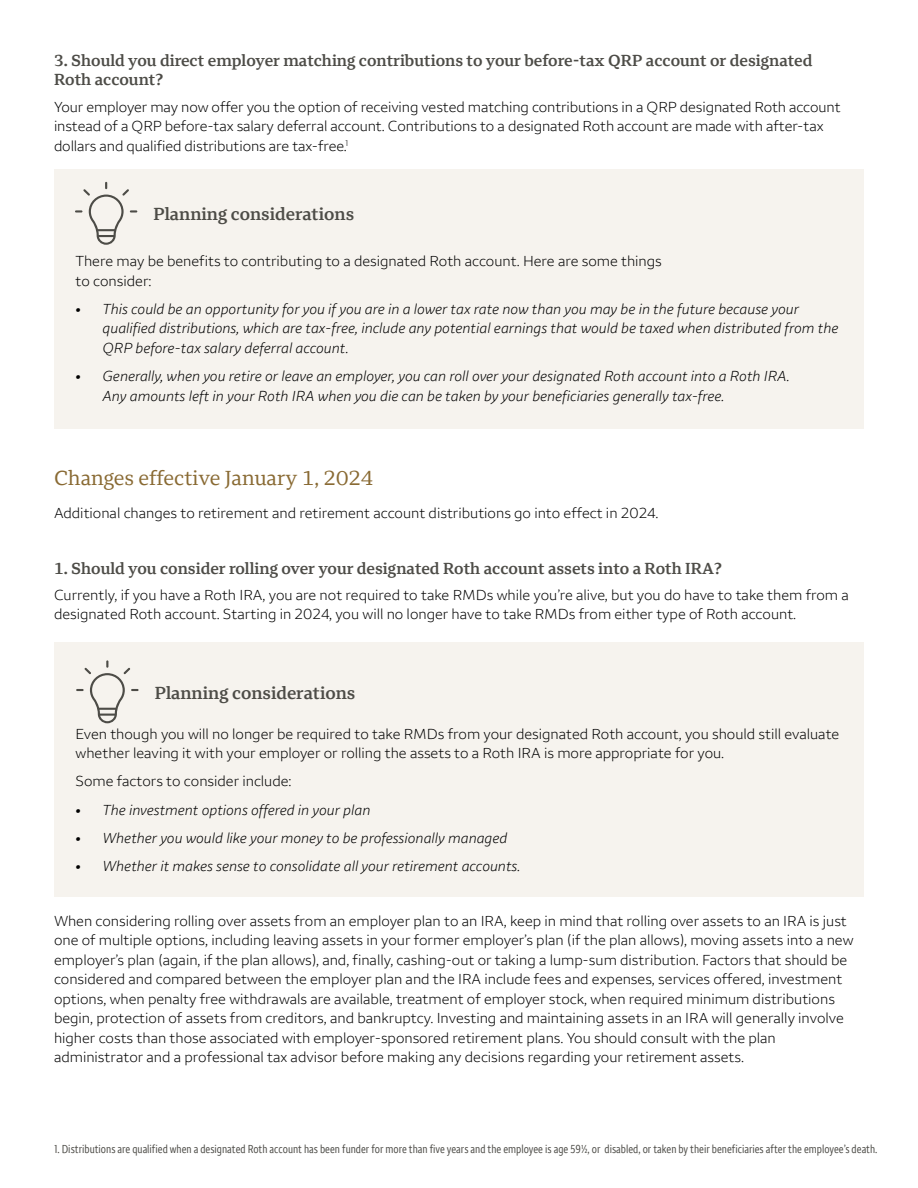
<style>
.page{position:relative;width:918px;height:1188px;background:#fff}
.page>*{position:absolute;margin:0;border:0;box-sizing:border-box;transform-origin:0 0}
.t1{font:21px "Wells Fargo Serif";color:#896a33}
.t2{font:600 18px "Wells Fargo Serif";color:#4d4c47}
.t3{font:600 16.5px/19.5px "Wells Fargo Serif";color:#4d4c47}
.t4{font:300 15px/19.5px "Wells Fargo Sans";color:#000}
.t5{font:italic 300 15px/19.5px "Wells Fargo Sans";color:#000}
.t6{font:condensed 12px "Wells Fargo Sans";color:#4d4c47}
</style>
<div class="page">
<div style="left:54px;top:170px;width:810px;height:259px;background:#f6f3ee"></div>
<svg style="left:75px;top:182px;width:62px;height:63px"></svg>
<div style="left:54px;top:642px;width:810px;height:255px;background:#f6f3ee"></div>
<svg style="left:76px;top:660px;width:63px;height:63px"></svg>
<h3 class="t3" style="left:54px;top:51px;width:760px">3. Should you direct employer matching contributions to your before-tax QRP account or designated<br>Roth account?</h3>
<p class="t4" style="left:54px;top:97px;width:788px">Your employer may now offer you the option of receiving vested matching contributions in a QRP designated Roth account instead of a QRP before-tax salary deferral account. Contributions to a designated Roth account are made with after-tax dollars and qualified distributions are tax-free.<sup>1</sup></p>
<h4 class="t2" style="left:154px;top:203px;width:202px">Planning considerations</h4>
<p class="t4" style="left:76px;top:251px;width:588px">There may be benefits to contributing to a designated Roth account. Here are some things to consider:</p>
<p class="t5" style="left:103px;top:299px;width:737px;text-indent:-27px">• This could be an opportunity for you if you are in a lower tax rate now than you may be in the future because your qualified distributions, which are tax-free, include any potential earnings that would be taxed when distributed from the<br>QRP before-tax salary deferral account.</p>
<p class="t5" style="left:103px;top:366px;width:689px;text-indent:-27px">• Generally, when you retire or leave an employer, you can roll over your designated Roth account into a Roth IRA.<br>Any amounts left in your Roth IRA when you die can be taken by your beneficiaries generally tax-free.</p>
<h2 class="t1" style="left:54px;top:466px;width:321px">Changes effective January 1, 2024</h2>
<p class="t4" style="left:54px;top:504px;width:606px">Additional changes to retirement and retirement account distributions go into effect in 2024.</p>
<h3 class="t3" style="left:54px;top:558px;width:669px">1. Should you consider rolling over your designated Roth account assets into a Roth IRA?</h3>
<p class="t4" style="left:54px;top:585px;width:796px">Currently, if you have a Roth IRA, you are not required to take RMDs while you’re alive, but you do have to take them from a designated Roth account. Starting in 2024, you will no longer have to take RMDs from either type of Roth account.</p>
<h4 class="t2" style="left:155px;top:682px;width:202px">Planning considerations</h4>
<p class="t4" style="left:76px;top:724px;width:765px">Even though you will no longer be required to take RMDs from your designated Roth account, you should still evaluate whether leaving it with your employer or rolling the assets to a Roth IRA is more appropriate for you.</p>
<p class="t4" style="left:76px;top:772px;width:218px">Some factors to consider include:</p>
<p class="t5" style="left:76px;top:800px;width:296px">• The investment options offered in your plan</p>
<p class="t5" style="left:76px;top:828px;width:433px">• Whether you would like your money to be professionally managed</p>
<p class="t5" style="left:76px;top:856px;width:446px">• Whether it makes sense to consolidate all your retirement accounts.</p>
<p class="t4" style="left:54px;top:911px;width:801px">When considering rolling over assets from an employer plan to an IRA, keep in mind that rolling over assets to an IRA is just one of multiple options, including leaving assets in your former employer’s plan (if the plan allows), moving assets into a new employer’s plan (again, if the plan allows), and, finally, cashing-out or taking a lump-sum distribution. Factors that should be considered and compared between the employer plan and the IRA include fees and expenses, services offered, investment options, when penalty free withdrawals are available, treatment of employer stock, when required minimum distributions begin, protection of assets from creditors, and bankruptcy. Investing and maintaining assets in an IRA will generally involve higher costs than those associated with employer-sponsored retirement plans. You should consult with the plan administrator and a professional tax advisor before making any decisions regarding your retirement assets.</p>
<p class="t6" style="left:54px;top:1142px;width:825px">1. Distributions are qualified when a designated Roth account has been funder for more than five years and the employee is age 59½, or disabled, or taken by their beneficiaries after the employee’s death.</p>
</div>
